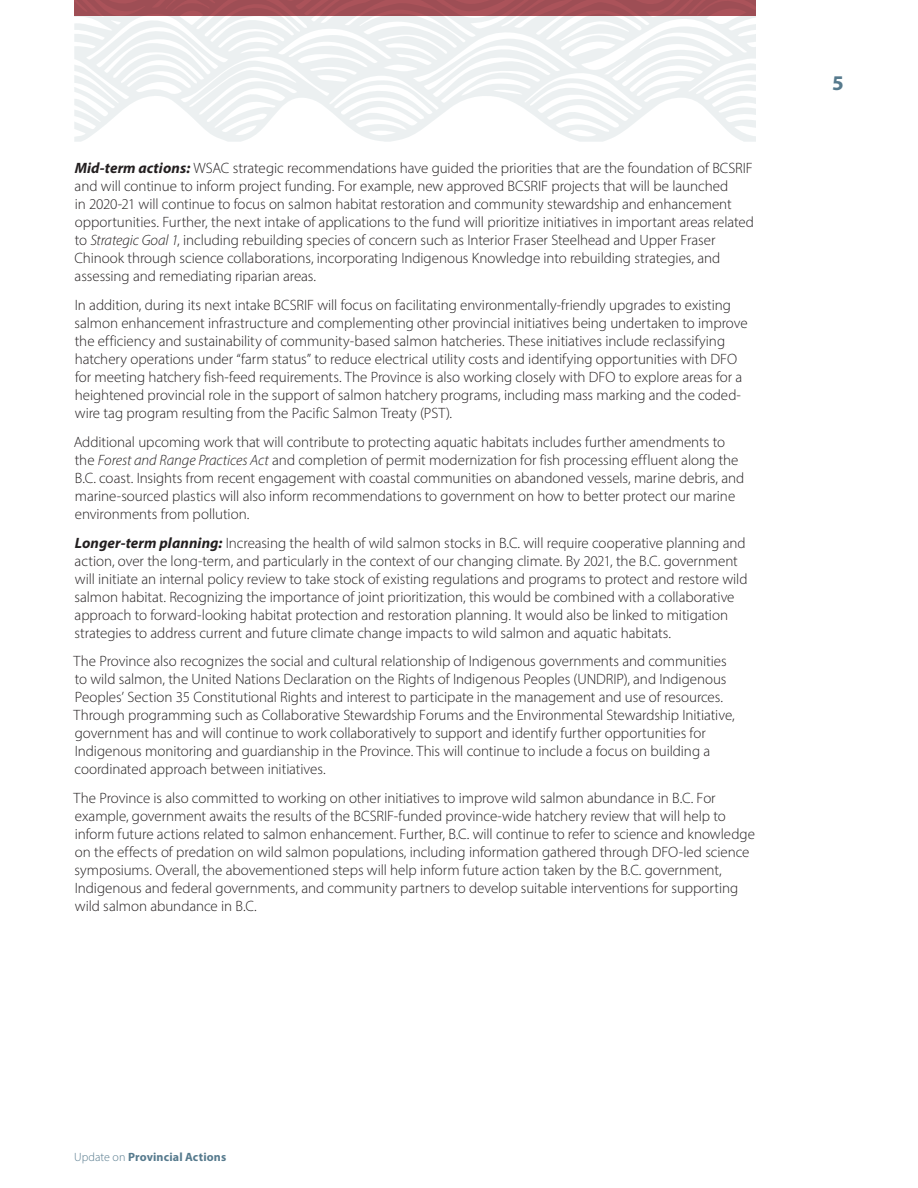
<style>
.page{position:relative;width:918px;height:1188px;background:#fff}
.page>*{position:absolute;margin:0;border:0;box-sizing:border-box;transform-origin:0 0}
.t1{font:700 21px "Myriad Pro";color:#567a8d}
.t2{font:300 15px/18px "Myriad Pro";letter-spacing:-.005em;color:#231f20}
.t3{font:700 12px "Myriad Pro";letter-spacing:.015em;color:#567a8d}
.s1{font-weight:700;font-style:italic}
.s2{font-style:italic}
.s3{font-weight:300}
</style>
<div class="page">
<svg style="left:74px;top:16px;width:682px;height:126px;fill:#eff3f3"></svg>
<div style="left:74px;top:0;width:682px;height:16px;background:linear-gradient(to right,#a24f56,#a35057)"></div>
<p class="t2" style="left:74px;top:159px;width:681px"><span class="s1">Mid-term actions:</span> WSAC strategic recommendations have guided the priorities that are the foundation of BCSRIF and will continue to inform project funding. For example, new approved BCSRIF projects that will be launched<br>in 2020-21 will continue to focus on salmon habitat restoration and community stewardship and enhancement opportunities. Further, the next intake of applications to the fund will prioritize initiatives in important areas related to <span class="s2">Strategic Goal 1</span>, including rebuilding species of concern such as Interior Fraser Steelhead and Upper Fraser Chinook through science collaborations, incorporating Indigenous Knowledge into rebuilding strategies, and assessing and remediating riparian areas.</p>
<p class="t2" style="left:74px;top:296px;width:675px">In addition, during its next intake BCSRIF will focus on facilitating environmentally-friendly upgrades to existing salmon enhancement infrastructure and complementing other provincial initiatives being undertaken to improve the efficiency and sustainability of community-based salmon hatcheries. These initiatives include reclassifying hatchery operations under “farm status” to reduce electrical utility costs and identifying opportunities with DFO for meeting hatchery fish-feed requirements. The Province is also working closely with DFO to explore areas for a heightened provincial role in the support of salmon hatchery programs, including mass marking and the coded&shy;wire tag program resulting from the Pacific Salmon Treaty (PST).</p>
<p class="t2" style="left:74px;top:433px;width:672px">Additional upcoming work that will contribute to protecting aquatic habitats includes further amendments to the <span class="s2">Forest and Range Practices Act</span> and completion of permit modernization for fish processing effluent along the B.C. coast. Insights from recent engagement with coastal communities on abandoned vessels, marine debris, and marine-sourced plastics will also inform recommendations to government on how to better protect our marine environments from pollution.</p>
<p class="t2" style="left:74px;top:534px;width:675px"><span class="s1">Longer-term planning:</span> Increasing the health of wild salmon stocks in B.C. will require cooperative planning and action, over the long-term, and particularly in the context of our changing climate. By 2021, the B.C. government will initiate an internal policy review to take stock of existing regulations and programs to protect and restore wild salmon habitat. Recognizing the importance of joint prioritization, this would be combined with a collaborative approach to forward-looking habitat protection and restoration planning. It would also be linked to mitigation strategies to address current and future climate change impacts to wild salmon and aquatic habitats.</p>
<p class="t2" style="left:74px;top:652px;width:663px">The Province also recognizes the social and cultural relationship of Indigenous governments and communities to wild salmon, the United Nations Declaration on the Rights of Indigenous Peoples (UNDRIP), and Indigenous Peoples’ Section 35 Constitutional Rights and interest to participate in the management and use of resources.<br>Through programming such as Collaborative Stewardship Forums and the Environmental Stewardship Initiative, government has and will continue to work collaboratively to support and identify further opportunities for Indigenous monitoring and guardianship in the Province. This will continue to include a focus on building a coordinated approach between initiatives.</p>
<p class="t2" style="left:74px;top:789px;width:683px">The Province is also committed to working on other initiatives to improve wild salmon abundance in B.C. For example, government awaits the results of the BCSRIF-funded province-wide hatchery review that will help to inform future actions related to salmon enhancement. Further, B.C. will continue to refer to science and knowledge on the effects of predation on wild salmon populations, including information gathered through DFO-led science symposiums. Overall, the abovementioned steps will help inform future action taken by the B.C. government, Indigenous and federal governments, and community partners to develop suitable interventions for supporting wild salmon abundance in B.C.</p>
<h1 class="t1" style="left:832px;top:69px;width:13px">5</h1>
<p class="t3" style="left:74px;top:1149px;width:154px"><span class="s3">Update on</span> Provincial Actions</p>
</div>
